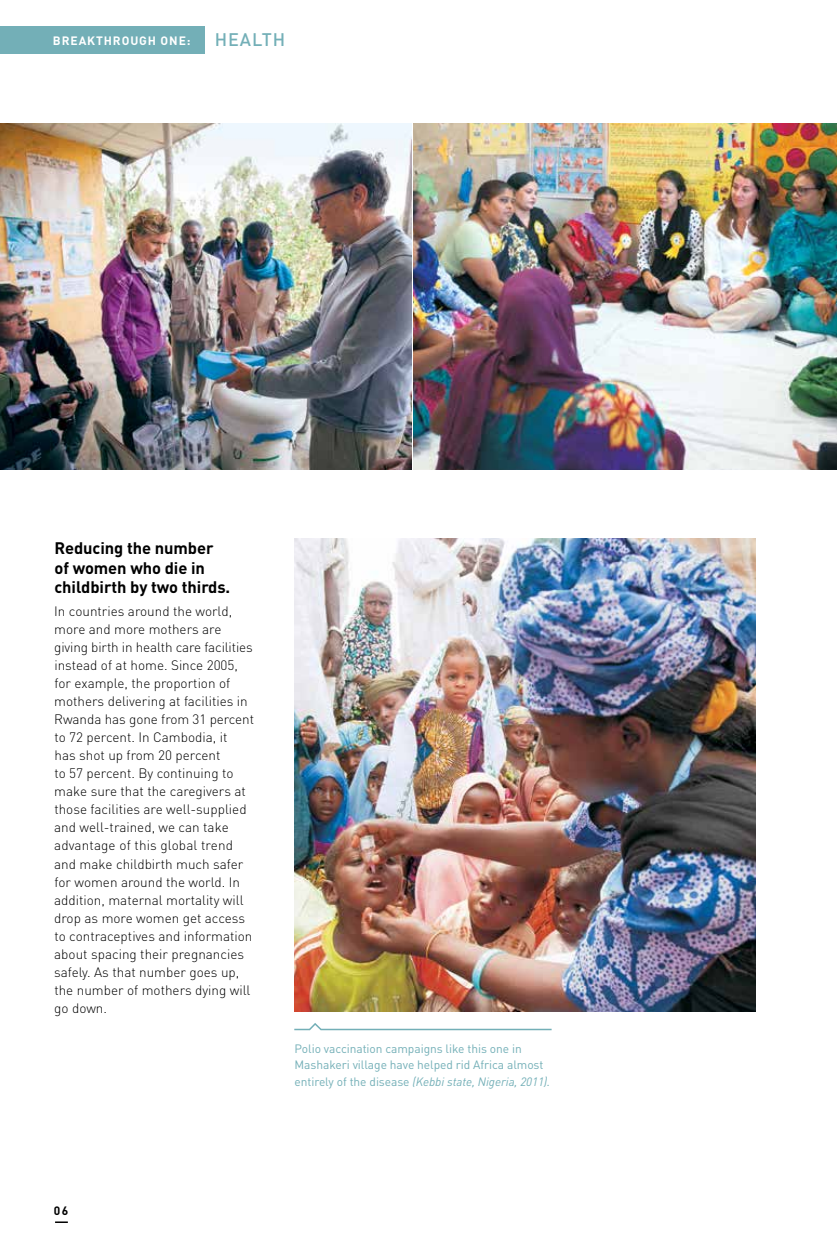
<style>
.page{position:relative;width:837px;height:1256px;background:#fff}
.page>*{position:absolute;margin:0;border:0;box-sizing:border-box;transform-origin:0 0}
.t1{font:500 18px "DIN";letter-spacing:.05em;color:#73afb7}
.t2{font:700 16.5px/19.5px "DIN";letter-spacing:-.005em;color:#000}
.t3{font:300 13.5px/18px "DIN";color:#000}
.t4{font:12px/16.5px "DIN";letter-spacing:-.005em;color:#73afb7}
.t5{font:700 12px "DIN";letter-spacing:.075em;color:#fff}
.t6{font:700 12px "DIN";color:#000}
.s1{font-style:italic}
</style>
<div class="page">
<svg style="left:294px;top:1023px;width:258px;height:8px"></svg>
<img style="left:0;top:124px;width:411px;height:345px">
<img style="left:414px;top:124px;width:423px;height:345px">
<img style="left:294px;top:538px;width:462px;height:473px">
<div style="left:0;top:26px;width:204px;height:28px;background:#73afb7"></div>
<svg style="left:55px;top:1221px;width:13px;height:1px"></svg>
<p class="t5" style="left:53px;top:33px;width:139px">BREAKTHROUGH ONE:</p>
<h1 class="t1" style="left:215px;top:28px;width:72px">HEALTH</h1>
<p class="t2" style="left:54px;top:537px;width:177px">Reducing the number of women who die in childbirth by two thirds.</p>
<p class="t3" style="left:54px;top:602px;width:202px">In countries around the world, more and more mothers are giving birth in health care facilities instead of at home. Since 2005, for example, the proportion of mothers delivering at facilities in<br>Rwanda has gone from 31 percent to 72 percent. In Cambodia, it<br>has shot up from 20 percent<br>to 57 percent. By continuing to make sure that the caregivers at those facilities are well-supplied and well-trained, we can take advantage of this global trend and make childbirth much safer for women around the world. In addition, maternal mortality will drop as more women get access to contraceptives and information about spacing their pregnancies safely. As that number goes up, the number of mothers dying will go down.</p>
<p class="t4" style="left:295px;top:1039px;width:257px">Polio vaccination campaigns like this one in<br>Mashakeri village have helped rid Africa almost entirely of the disease <span class="s1">(Kebbi state, Nigeria, 2011).</span></p>
<p class="t6" style="left:54px;top:1202px;width:16px">06</p>
</div>
